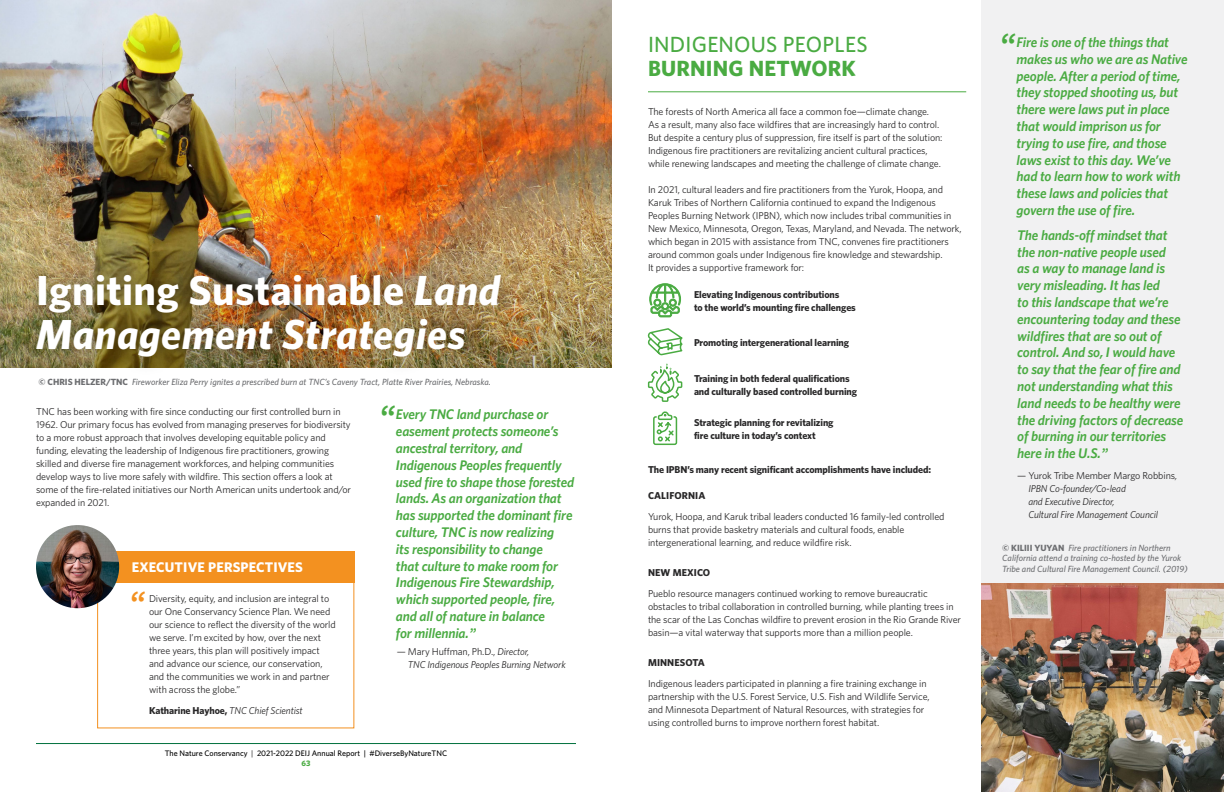
<style>
.page{position:relative;width:1224px;height:792px;background:#fff}
.page>*{position:absolute;margin:0;border:0;box-sizing:border-box;transform-origin:0 0}
.t1{font:italic 700 42px/44px "Whitney";letter-spacing:.01em;color:#fff}
.t2{font:italic 700 32px "Source Sans Pro";color:#4aab42}
.t3{font:italic 700 32px "Source Sans Pro";color:#f39120}
.t4{font:500 22px "Whitney";letter-spacing:.01em;color:#4aab42}
.t5{font:700 22px "Whitney";letter-spacing:.01em;color:#4aab42}
.t6{font:italic 600 14px/16.8px "Whitney";letter-spacing:-.01em;color:#4aab42}
.t7{font:700 14px "Whitney";letter-spacing:.01em;color:#fff}
.t8{font:10px/13px "Whitney";letter-spacing:-.01em;color:#292829}
.t9{font:700 10px/13px "Whitney";letter-spacing:-.01em;color:#292829}
.t10{font:italic 10px/13px "Whitney";letter-spacing:-.01em;color:#292829}
.t11{font:700 10px "Whitney";letter-spacing:.01em;color:#292829}
.t12{font:italic 500 9px/10.8px "Whitney";color:#6d6e71}
.t13{font:500 8px/9.6px "Whitney";color:#000;text-align:center}
.s1{font-style:normal}
.s2{font-weight:700;font-style:normal}
.s3{font-family:"Source Sans Pro";font-weight:700}
.s4{font-weight:400}
.s5{font-weight:700;color:#4aab42}
</style>
<div class="page">
<hr style="left:36px;top:743px;width:540px;height:1px;background:#00703d">
<img style="left:0;top:0;width:612px;height:206px">
<hr style="left:648px;top:91px;width:318px;height:1px;background:#4aab42">
<div style="left:982px;top:0;width:242px;height:792px;background:#f1f1f2"></div>
<svg style="left:647px;top:363px;width:36px;height:39px"></svg>
<svg style="left:648px;top:328px;width:35px;height:27px"></svg>
<svg style="left:653px;top:411px;width:25px;height:35px"></svg>
<svg style="left:649px;top:283px;width:32px;height:34px"></svg>
<img style="left:0;top:206px;width:612px;height:162px">
<div style="left:17px;top:255px;width:504px;height:121px;background:#000;opacity:.38"></div>
<div style="left:97px;top:551px;width:257px;height:31px;background:#f39120"></div>
<img style="left:36px;top:525px;width:83px;height:83px;border-radius:42px">
<img style="left:982px;top:583px;width:242px;height:209px">
<h1 class="t1" style="left:36px;top:267px;width:466px"><span class="s1">Igniting Sustainable</span> Land<br>Management Strategies</h1>
<p class="t12" style="left:39px;top:376px;width:454px"><span class="s2">© CHRIS HELZER/TNC</span> Fireworker Eliza Perry ignites a prescribed burn at TNC’s Caveny Tract, Platte River Prairies, Nebraska.</p>
<p class="t8" style="left:36px;top:405px;width:316px">TNC has been working with fire since conducting our first controlled burn in 1962. Our primary focus has evolved from managing preserves for biodiversity to a more robust approach that involves developing equitable policy and funding, elevating the leadership of Indigenous fire practitioners, growing skilled and diverse fire management workforces, and helping communities develop ways to live more safely with wildfire. This section offers a look at some of the fire-related initiatives our North American units undertook and/or expanded in 2021.</p>
<h3 class="t7" style="left:132px;top:558px;width:173px">EXECUTIVE PERSPECTIVES</h3>
<p class="t8" style="left:149px;top:591px;width:188px">Diversity, equity, and inclusion are integral to our One Conservancy Science Plan. We need our science to reflect the diversity of the world we serve. I’m excited by how, over the next three years, this plan will positively impact and advance our science, our conservation, and the communities we work in and partner with across the globe.”</p>
<p class="t10" style="left:149px;top:704px;width:155px"><span class="s2">Katharine Hayhoe,</span> TNC Chief Scientist</p>
<h2 class="t3" style="left:129px;top:580px;width:18px">“</h2>
<h2 class="t2" style="left:379px;top:395px;width:18px">“</h2>
<p class="t6" style="left:396px;top:406px;width:180px">Every TNC land purchase or easement protects someone’s ancestral territory, and<br>Indigenous Peoples frequently used fire to shape those forested lands. As an organization that has supported the dominant fire culture, TNC is now realizing<br>its responsibility to change<br>that culture to make room for<br>Indigenous Fire Stewardship, which supported people, fire, and all of nature in balance<br>for millennia.<span class="s3">”</span></p>
<p class="t10" style="left:408px;top:645px;width:159px;text-indent:-11px"><span class="s1">— Mary Huffman, Ph.D.,</span> Director,<br>TNC Indigenous Peoples Burning Network</p>
<p class="t13" style="left:165px;top:748px;width:284px">The Nature Conservancy <span class="s4">|</span> 2021-2022 DEIJ Annual Report | #DiverseByNatureTNC<br><span class="s5">63</span></p>
<h3 class="t4" style="left:648px;top:31px;width:221px">INDIGENOUS PEOPLES</h3>
<h3 class="t5" style="left:648px;top:55px;width:209px">BURNING NETWORK</h3>
<p class="t8" style="left:648px;top:105px;width:296px">The forests of North America all face a common foe—climate change.<br>As a result, many also face wildfires that are increasingly hard to control.<br>But despite a century plus of suppression, fire itself is part of the solution:<br>Indigenous fire practitioners are revitalizing ancient cultural practices, while renewing landscapes and meeting the challenge of climate change.</p>
<p class="t8" style="left:648px;top:183px;width:315px">In 2021, cultural leaders and fire practitioners from the Yurok, Hoopa, and Karuk Tribes of Northern California continued to expand the Indigenous Peoples Burning Network (IPBN), which now includes tribal communities in New Mexico, Minnesota, Oregon, Texas, Maryland, and Nevada. The network, which began in 2015 with assistance from TNC, convenes fire practitioners around common goals under Indigenous fire knowledge and stewardship.<br>It provides a supportive framework for:</p>
<p class="t9" style="left:694px;top:288px;width:163px">Elevating Indigenous contributions<br>to the world’s mounting fire challenges</p>
<p class="t9" style="left:694px;top:336px;width:157px">Promoting intergenerational learning</p>
<p class="t9" style="left:694px;top:372px;width:165px">Training in both federal qualifications and culturally based controlled burning</p>
<p class="t9" style="left:694px;top:416px;width:141px">Strategic planning for revitalizing fire culture in today’s context</p>
<p class="t9" style="left:648px;top:463px;width:285px">The IPBN’s many recent significant accomplishments have included:</p>
<p class="t11" style="left:648px;top:489px;width:59px">CALIFORNIA</p>
<p class="t8" style="left:648px;top:509px;width:298px">Yurok, Hoopa, and Karuk tribal leaders conducted 16 family-led controlled burns that provide basketry materials and cultural foods, enable intergenerational learning, and reduce wildfire risk.</p>
<p class="t11" style="left:648px;top:566px;width:64px">NEW MEXICO</p>
<p class="t8" style="left:648px;top:586px;width:315px">Pueblo resource managers continued working to remove bureaucratic obstacles to tribal collaboration in controlled burning, while planting trees in the scar of the Las Conchas wildfire to prevent erosion in the Rio Grande River basin—a vital waterway that supports more than a million people.</p>
<p class="t11" style="left:648px;top:656px;width:58px">MINNESOTA</p>
<p class="t8" style="left:648px;top:676px;width:283px">Indigenous leaders participated in planning a fire training exchange in partnership with the U.S. Forest Service, U.S. Fish and Wildlife Service, and Minnesota Department of Natural Resources, with strategies for using controlled burns to improve northern forest habitat.</p>
<h2 class="t2" style="left:999px;top:23px;width:18px">“</h2>
<p class="t6" style="left:1017px;top:33px;width:173px">Fire is one of the things that makes us who we are as Native people. After a period of time, they stopped shooting us, but there were laws put in place that would imprison us for trying to use fire, and those laws exist to this day. We’ve had to learn how to work with these laws and policies that govern the use of fire.</p>
<p class="t6" style="left:1017px;top:226px;width:168px">The hands-off mindset that the non-native people used<br>as a way to manage land is very misleading. It has led<br>to this landscape that we’re encountering today and these wildfires that are so out of control. And so, I would have to say that the fear of fire and not understanding what this land needs to be healthy were the driving factors of decrease of burning in our territories here in the U.S.<span class="s3">”</span></p>
<p class="t10" style="left:1028px;top:469px;width:150px;text-indent:-11px"><span class="s1">— Yurok Tribe Member Margo Robbins</span>,<br>IPBN Co-founder/Co-lead<br>and Executive Director,<br>Cultural Fire Management Council</p>
<p class="t12" style="left:1002px;top:542px;width:187px"><span class="s2">© KILIII YUYAN</span> Fire practitioners in Northern<br>California attend a training co-hosted by the Yurok<br>Tribe and Cultural Fire Management Council. (2019)</p>
</div>
